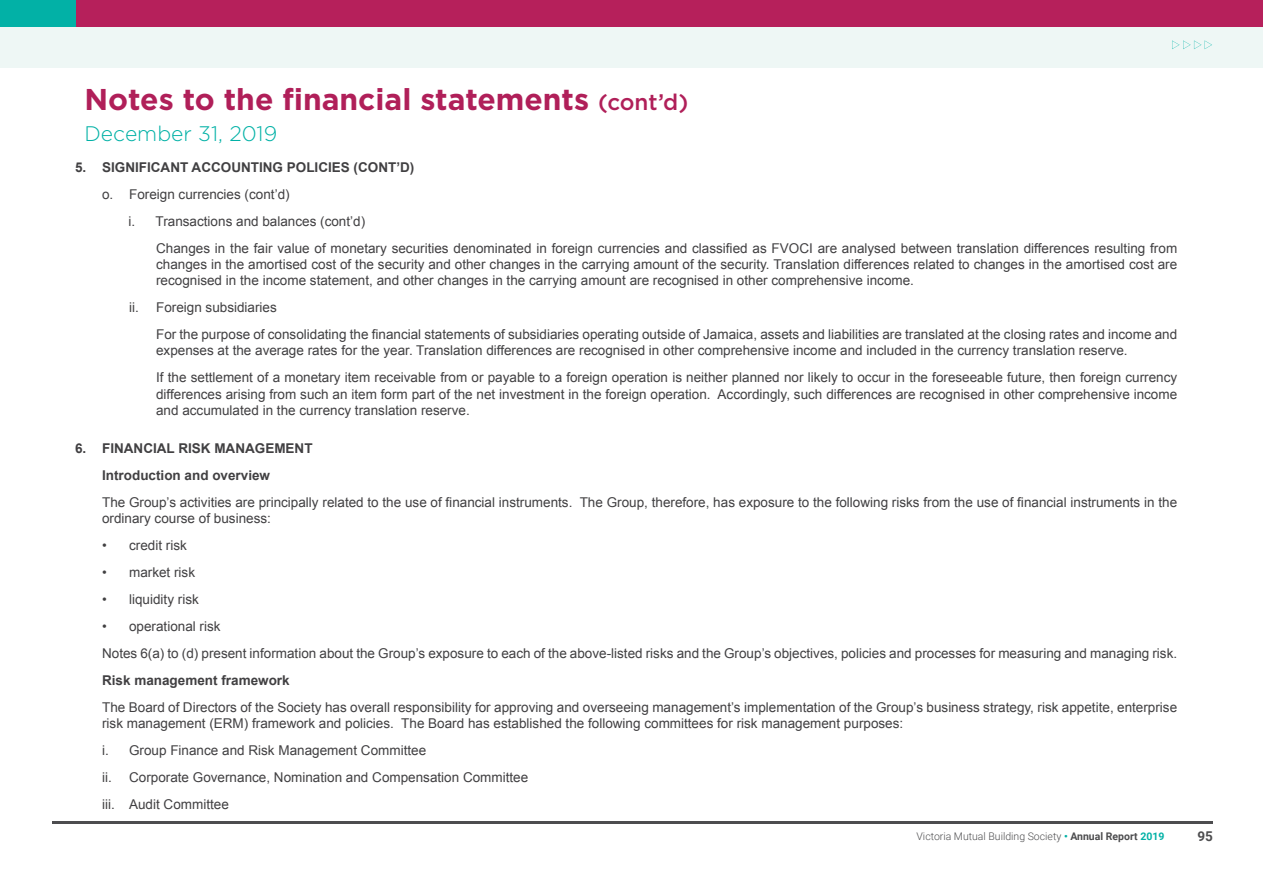
<style>
.page{position:relative;width:1263px;height:893px;background:#fff}
.page>*{position:absolute;margin:0;border:0;box-sizing:border-box;transform-origin:0 0}
.t1{font:700 30px "Gotham";color:#b01f59}
.t2{font:300 21px "Gotham";color:#02b1a6}
.t3{font:13.5px/16.2px "Arial";color:#414042}
.t4{font:700 13.5px/27px "Arial";color:#414042}
.t5{font:700 13.5px "Roboto";color:#4d4d4f}
.t6{font:300 10.5px "Roboto";color:#4d4d4f}
.s1{font-weight:500;font-size:22.5px}
.s2{font-weight:700;color:#02b1a6}
.s3{font-weight:700}
</style>
<div class="page">
<div style="left:0;top:0;width:1263px;height:68px;background:#eef7f5"></div>
<div style="left:33px;top:0;width:1230px;height:27px;background:#b6205b"></div>
<hr style="left:52px;top:821px;width:1161px;height:2px;background:#4d4d4f">
<svg style="left:1172px;top:40px;width:40px;height:9px"></svg>
<div style="left:1px;top:0;width:75px;height:27px;background:#02b1a6"></div>
<h1 class="t1" style="left:85px;top:79px;width:605px">Notes to the financial statements <span class="s1">(cont’d)</span></h1>
<h2 class="t2" style="left:85px;top:120px;width:194px">December 31, 2019</h2>
<p class="t4" style="left:75px;top:154px;width:341px">5. SIGNIFICANT ACCOUNTING POLICIES (CONT’D)</p>
<p class="t3" style="left:102px;top:186px;width:189px">o. Foreign currencies (cont’d)</p>
<p class="t3" style="left:129px;top:213px;width:238px">i. Transactions and balances (cont’d)</p>
<p class="t3" style="left:156px;top:240px;width:1022px;text-align:justify">Changes in the fair value of monetary securities denominated in foreign currencies and classified as FVOCI are analysed between translation differences resulting from changes in the amortised cost of the security and other changes in the carrying amount of the security. Translation differences related to changes in the amortised cost are recognised in the income statement, and other changes in the carrying amount are recognised in other comprehensive income.</p>
<p class="t3" style="left:156px;top:294px;width:1022px;line-height:27px;text-indent:-27px">ii. Foreign subsidiaries<br>For the purpose of consolidating the financial statements of subsidiaries operating outside of Jamaica, assets and liabilities are translated at the closing rates and income and</p>
<p class="t3" style="left:156px;top:337px;width:1022px;line-height:27px">expenses at the average rates for the year. Translation differences are recognised in other comprehensive income and included in the currency translation reserve.<br>If the settlement of a monetary item receivable from or payable to a foreign operation is neither planned nor likely to occur in the foreseeable future, then foreign currency</p>
<p class="t3" style="left:156px;top:386px;width:1022px">differences arising from such an item form part of the net investment in the foreign operation. Accordingly, such differences are recognised in other comprehensive income and accumulated in the currency translation reserve.</p>
<p class="t4" style="left:102px;top:435px;width:212px;text-indent:-27px">6. FINANCIAL RISK MANAGEMENT<br>Introduction and overview</p>
<p class="t3" style="left:102px;top:494px;width:1076px">The Group’s activities are principally related to the use of financial instruments. The Group, therefore, has exposure to the following risks from the use of financial instruments in the ordinary course of business:</p>
<p class="t3" style="left:102px;top:537px;width:86px">• credit risk</p>
<p class="t3" style="left:102px;top:564px;width:95px">• market risk</p>
<p class="t3" style="left:102px;top:591px;width:98px">• liquidity risk</p>
<p class="t3" style="left:102px;top:613px;width:1076px;line-height:27px">• operational risk<br>Notes 6(a) to (d) present information about the Group’s exposure to each of the above-listed risks and the Group’s objectives, policies and processes for measuring and managing risk.</p>
<p class="t4" style="left:102px;top:667px;width:189px">Risk management framework</p>
<p class="t3" style="left:102px;top:699px;width:1076px">The Board of Directors of the Society has overall responsibility for approving and overseeing management’s implementation of the Group’s business strategy, risk appetite, enterprise risk management (ERM) framework and policies. The Board has established the following committees for risk management purposes:</p>
<p class="t3" style="left:102px;top:737px;width:428px;line-height:27px">i. Group Finance and Risk Management Committee<br>ii. Corporate Governance, Nomination and Compensation Committee iii. Audit Committee</p>
<p class="t6" style="left:916px;top:829px;width:249px">Victoria Mutual Building Society <span class="s2">•</span> <span class="s3">Annual Report</span> <span class="s2">2019</span></p>
<p class="t5" style="left:1197px;top:827px;width:17px">95</p>
</div>
